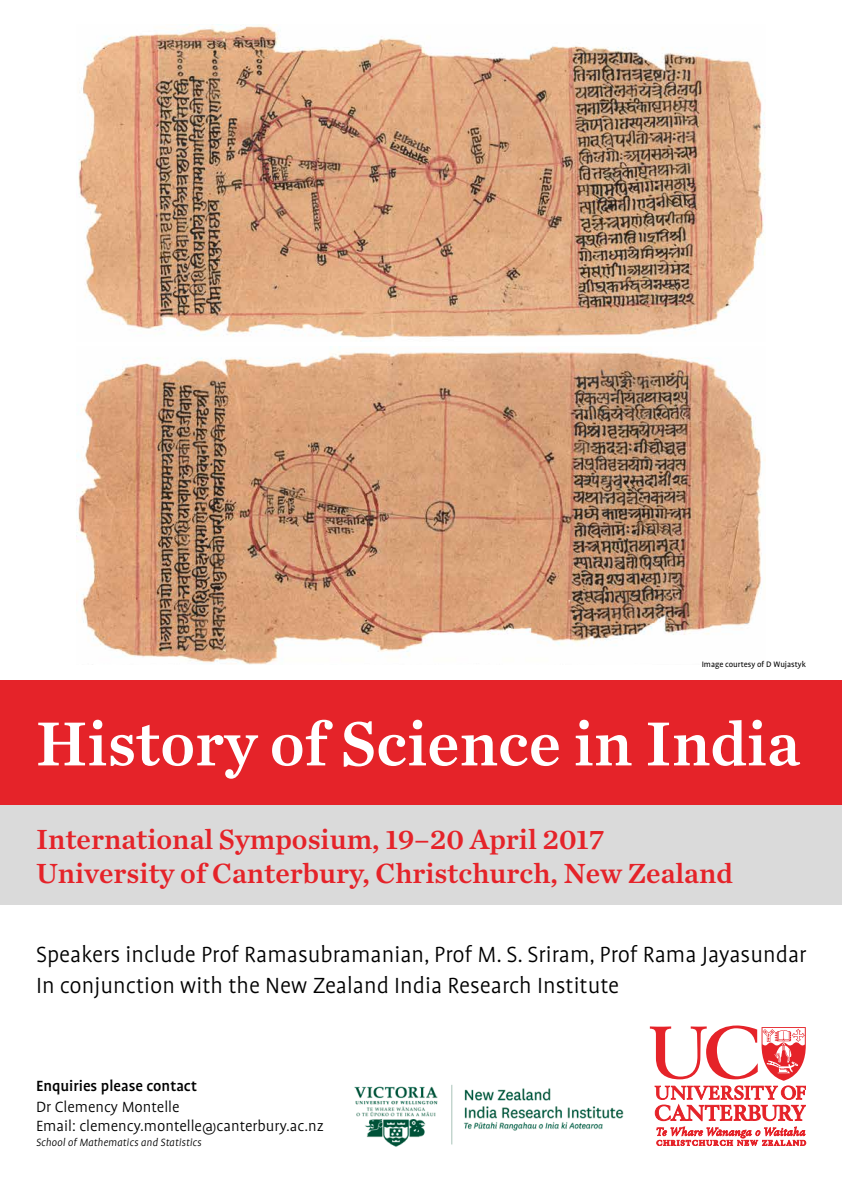
<style>
.page{position:relative;width:842px;height:1191px;background:#fff}
.page>*{position:absolute;margin:0;border:0;box-sizing:border-box;transform-origin:0 0}
.t1{font:64.9px "Chronicle Text G1 Semi";color:#fff}
.t2{font:29px/33.9px "Chronicle Text G1 Semi";color:#e52329}
.t3{font:300 25.1px/31.2px "Profile Pro";color:#000}
.t4{font:300 16.9px/18.6px "Profile Pro";color:#000}
.t5{font:500 16.9px "Profile Pro";color:#000}
.t6{font:italic 300 12px "Profile Pro";color:#000}
.t7{font:9px "Profile Pro";color:#000}
</style>
<div class="page">
<div style="left:0;top:805px;width:842px;height:99px;background:#dadada"></div>
<div style="left:0;top:680px;width:842px;height:125px;background:#e52329"></div>
<svg style="left:650px;top:1025px;width:156px;height:120px"></svg>
<img style="left:78px;top:25px;width:687px;height:314px">
<img style="left:77px;top:346px;width:688px;height:318px">
<img style="left:354px;top:1085px;width:270px;height:62px">
<p class="t7" style="left:702px;top:659px;width:106px">Image courtesy of D Wujastyk</p>
<h1 class="t1" style="left:36px;top:693px;width:765px">History of Science in India</h1>
<p class="t2" style="left:36px;top:820px;width:698px">International Symposium, 19–20 April 2017<br>University of Canterbury, Christchurch, New Zealand</p>
<p class="t3" style="left:36px;top:940px;width:772px">Speakers include Prof Ramasubramanian, Prof M. S. Sriram, Prof Rama Jayasundar<br>In conjunction with the New Zealand India Research Institute</p>
<p class="t5" style="left:36px;top:1076px;width:163px">Enquiries please contact</p>
<p class="t4" style="left:36px;top:1098px;width:289px">Dr Clemency Montelle<br>Email: clemency.montelle@canterbury.ac.nz</p>
<p class="t6" style="left:36px;top:1135px;width:167px">School of Mathematics and Statistics</p>
</div>
